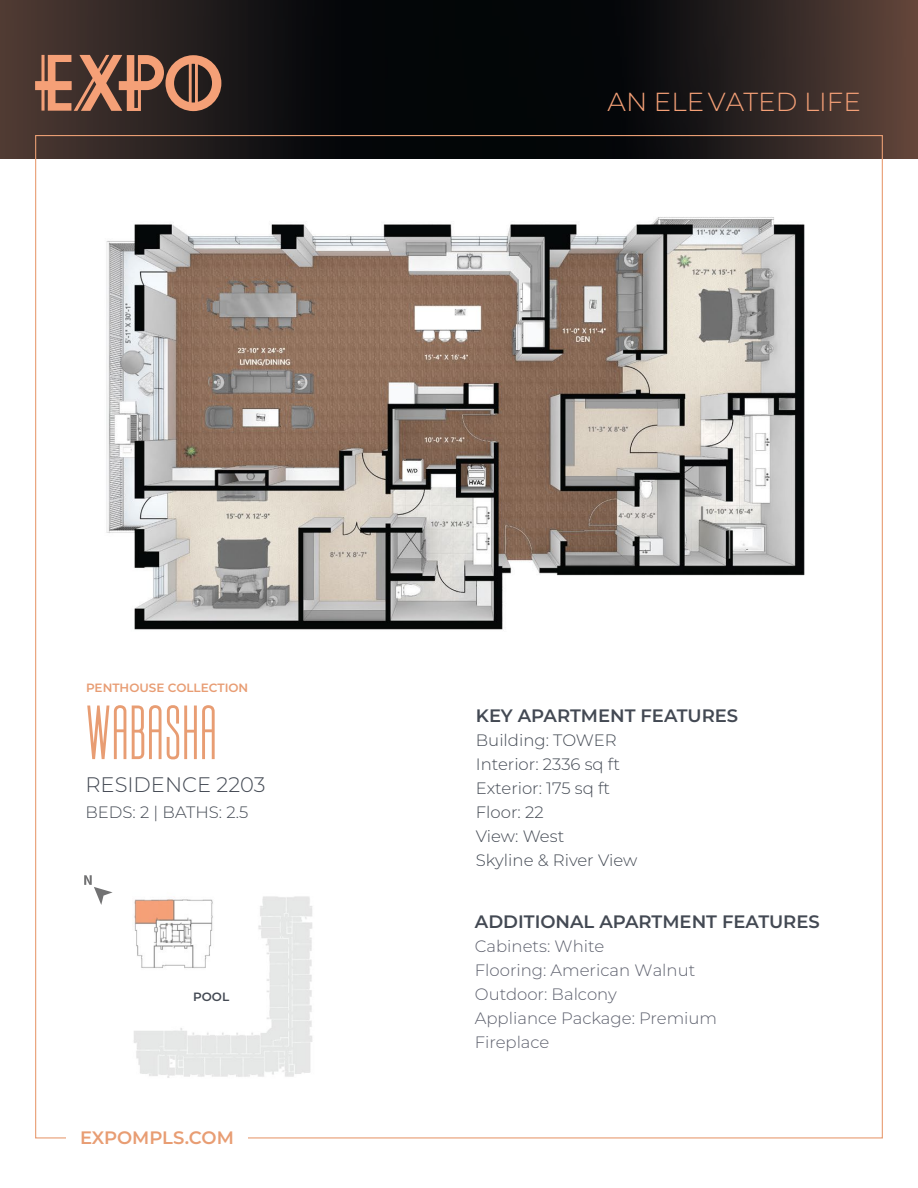
<style>
.page{position:relative;width:918px;height:1188px;background:#fff}
.page>*{position:absolute;margin:0;border:0;box-sizing:border-box;transform-origin:0 0}
.t1{font:66px "Nordams";color:#e89d73}
.t2{font:300 26.1px "Montserrat";color:#f5a077}
.t3{font:300 21px "Montserrat";color:#434953}
.t4{font:600 18px "Montserrat";color:#434953}
.t5{font:600 18px "Montserrat";letter-spacing:-.005em;color:#e89d73}
.t6{font:300 16.5px/24px "Montserrat";color:#434953}
.t7{font:300 16.5px/24px "Montserrat";color:#5d606d}
.t8{font:600 12px "Montserrat";color:#e89d74}
.t9{font:600 12px "Montserrat";color:#434953}
</style>
<div class="page">
<img style="left:133px;top:896px;width:290px;height:243px">
<svg style="left:84px;top:875px;width:29px;height:30px"></svg>
<img style="left:0;top:1px;width:918px;height:157px">
<svg style="left:35px;top:55px;width:186px;height:56px;background:#8f614c"></svg>
<img style="left:106px;top:217px;width:699px;height:413px">
<div style="left:66px;top:1126px;width:182px;height:30px;background:#fff"></div>
<h2 class="t2" style="left:608px;top:84px;width:255px">AN ELEVATED LIFE</h2>
<p class="t8" style="left:86px;top:679px;width:164px">PENTHOUSE COLLECTION</p>
<h1 class="t1" style="left:86px;top:698px;width:133px">WABASHA</h1>
<p class="t3" style="left:86px;top:770px;width:182px">RESIDENCE 2203</p>
<p class="t6" style="left:86px;top:800px;width:164px">BEDS: 2 | BATHS: 2.5</p>
<p class="t9" style="left:193px;top:988px;width:38px">POOL</p>
<p class="t5" style="left:80px;top:1125px;width:155px">EXPOMPLS.COM</p>
<p class="t4" style="left:476px;top:703px;width:264px">KEY APARTMENT FEATURES</p>
<p class="t6" style="left:476px;top:727px;width:163px">Building: TOWER<br>Interior: 2336 sq ft<br>Exterior: 175 sq ft<br>Floor: 22<br>View: West<br>Skyline &amp; River View</p>
<p class="t4" style="left:475px;top:909px;width:346px">ADDITIONAL APARTMENT FEATURES</p>
<p class="t7" style="left:475px;top:934px;width:244px">Cabinets: White<br>Flooring: American Walnut<br>Outdoor: Balcony<br>Appliance Package: Premium<br>Fireplace</p>
</div>
